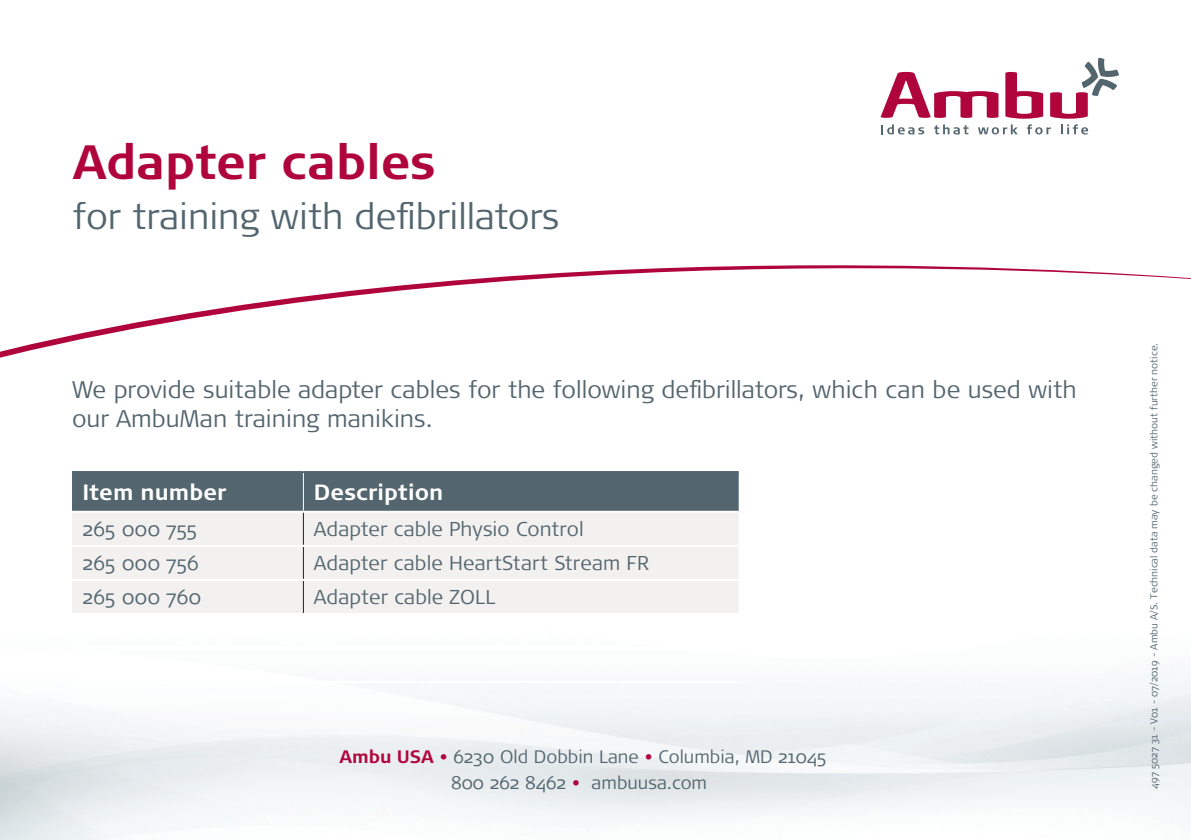
<style>
.page{position:relative;width:1191px;height:840px;background:#fff}
.page>*{position:absolute;margin:0;border:0;box-sizing:border-box;transform-origin:0 0}
.t1{font:700 48px "Signa OT";color:#b0043d}
.t2{font:300 36px "Signa OT";color:#53656e}
.t3{font:300 24px/28.8px "Signa OT";color:#53656e}
.Tabel_text{font:700 22px "Signa OT";letter-spacing:.005em;color:#fff}
.Tabel_text-2{font:300 20px "Signa OT";letter-spacing:.01em;color:#53656e}
.t4{font:300 18px/25.2px "Signa OT";color:#53656e;text-align:center}
.Body{font:300 10px "Signa OT";color:#53656e}
.s1{font-weight:700;color:#b0043d}
.s2{font-size:24px;color:#b0043d}
</style>
<div class="page">
<svg style="left:0;top:265px;width:1191px;height:93px"></svg>
<svg style="left:880px;top:58px;width:239px;height:76px"></svg>
<div style="left:72px;top:473px;width:666px;height:37px;background:#53656e"></div>
<div style="left:72px;top:513px;width:666px;height:99px;background:#f2f1f0"></div>
<hr style="left:72px;top:471px;width:231px;height:2px;background:#53656e">
<hr style="left:303px;top:471px;width:435px;height:2px;background:#53656e">
<hr style="left:303px;top:512px;width:1px;height:32px;background:#231f20">
<hr style="left:303px;top:546px;width:1px;height:32px;background:#231f20">
<hr style="left:303px;top:580px;width:1px;height:32px;background:#231f20">
<hr style="left:72px;top:544px;width:231px;height:2px;background:#fff">
<hr style="left:303px;top:544px;width:435px;height:2px;background:#fff">
<hr style="left:72px;top:578px;width:231px;height:2px;background:#fff">
<hr style="left:303px;top:578px;width:435px;height:2px;background:#fff">
<hr style="left:303px;top:473px;width:1px;height:37px;background:#fff">
<p class="t1" style="left:73px;top:135px;width:364px">Adapter cables</p>
<p class="t2" style="left:73px;top:196px;width:488px">for training with defibrillators</p>
<p class="t3" style="left:72px;top:375px;width:1006px">We provide suitable adapter cables for the following defibrillators, which can be used with our AmbuMan training manikins.</p>
<p class="Tabel_text" style="left:82px;top:479px;width:146px">Item number</p>
<p class="Tabel_text" style="left:314px;top:479px;width:131px">Description</p>
<p class="Tabel_text-2" style="left:82px;top:517px;width:116px">265 000 755</p>
<p class="Tabel_text-2" style="left:314px;top:517px;width:272px">Adapter cable Physio Control</p>
<p class="Tabel_text-2" style="left:82px;top:551px;width:118px">265 000 756</p>
<p class="Tabel_text-2" style="left:314px;top:551px;width:337px">Adapter cable HeartStart Stream FR</p>
<p class="Tabel_text-2" style="left:82px;top:585px;width:120px">265 000 760</p>
<p class="Tabel_text-2" style="left:314px;top:585px;width:183px">Adapter cable ZOLL</p>
<p class="t4" style="left:339px;top:744px;width:488px"><span class="s1">Ambu USA</span> <span class="s2">•</span> 6230 Old Dobbin Lane <span class="s2">•</span> Columbia, MD 21045<br>800 262 8462 <span class="s2">•</span> ambuusa.com</p>
<p class="Body" style="left:1148px;top:788px;width:447px;rotate:-90deg">497 5027 31 - V01 - 07/2019 - Ambu A/S. Technical data may be changed without further notice.</p>
</div>
